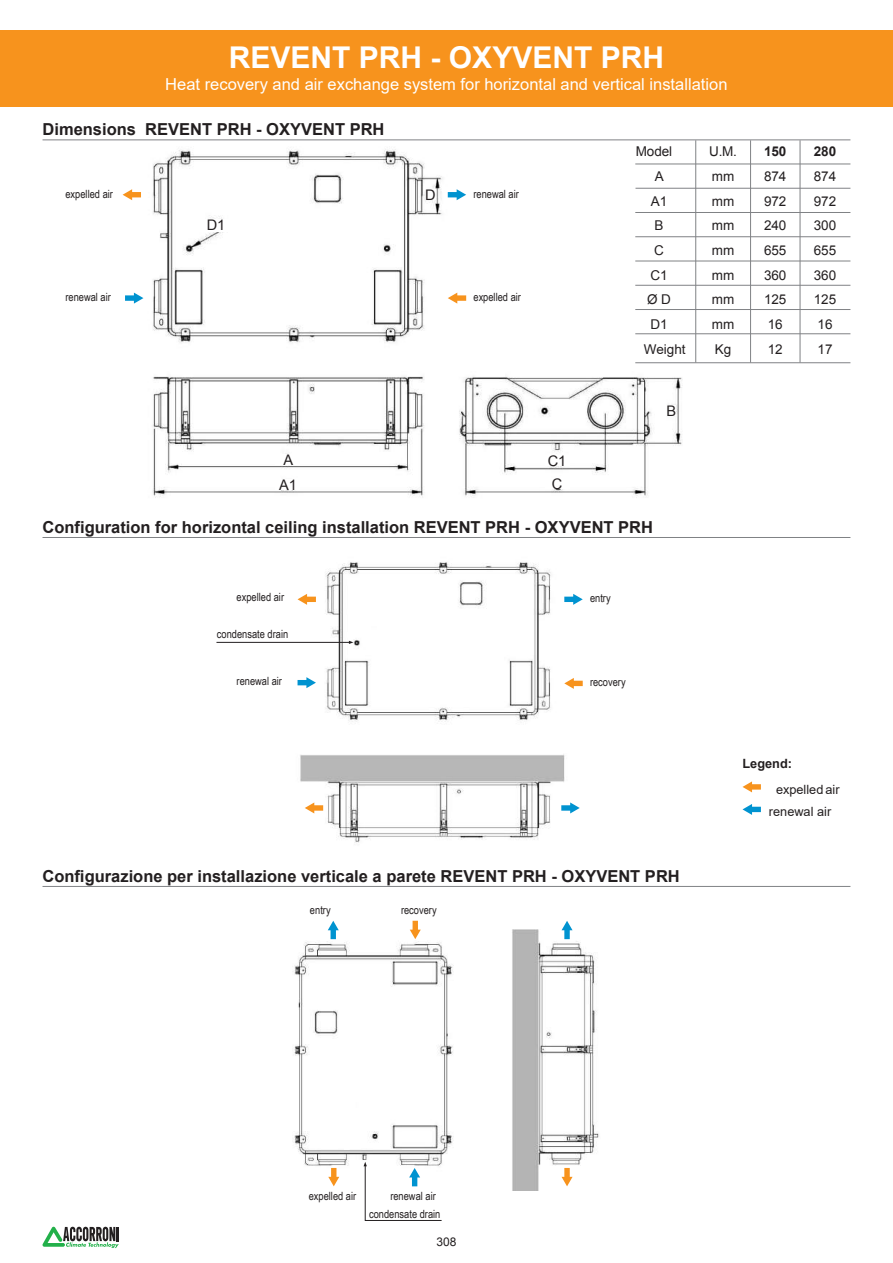
<style>
.page{position:relative;width:893px;height:1263px;background:#fff}
.page>*{position:absolute;margin:0;border:0;box-sizing:border-box;transform-origin:0 0}
.t1{font:700 30px "Arial";color:#fff}
.t2{font:700 16.5px "Arial";color:#231f20}
.t3{font:16.5px "Arial";color:#fff}
.t4{font:14.55px "Arial";color:#231f20}
.t5{font:13.5px/24.8px "Arial";color:#231f20}
.t6{font:700 13.5px "Arial";letter-spacing:-.005em;color:#231f20}
.t7{font:12.75px/22.5px "Arial";color:#231f20}
.t8{font:700 12.75px "Arial";color:#231f20}
.t9{font:12px "Arial";color:#231f20}
.t10{font:11.4px "Arial Narrow";color:#231f20}
</style>
<div class="page">
<svg style="left:42px;top:1227px;width:77px;height:21px"></svg>
<div style="left:0;top:30px;width:893px;height:76px;background:#f7931d"></div>
<hr style="left:43px;top:139px;width:807px;height:1px;background:#808285">
<hr style="left:43px;top:886px;width:807px;height:1px;background:#808285">
<img style="left:143px;top:149px;width:540px;height:349px">
<div style="left:276px;top:480px;width:24px;height:10px;background:#fff"></div>
<div style="left:545px;top:478px;width:24px;height:11px;background:#fff"></div>
<div style="left:666px;top:405px;width:10px;height:10px;background:#fff"></div>
<div style="left:204px;top:219px;width:24px;height:13px;background:#fff"></div>
<div style="left:276px;top:454px;width:24px;height:11px;background:#fff"></div>
<div style="left:545px;top:455px;width:24px;height:11px;background:#fff"></div>
<div style="left:425px;top:190px;width:11px;height:10px;background:#fff"></div>
<hr style="left:635px;top:362px;width:215px;height:1px;background:#808285">
<hr style="left:635px;top:188px;width:215px;height:1px;background:#808285">
<hr style="left:635px;top:164px;width:215px;height:1px;background:#808285">
<hr style="left:635px;top:212px;width:215px;height:1px;background:#808285">
<hr style="left:635px;top:285px;width:215px;height:1px;background:#808285">
<hr style="left:635px;top:333px;width:215px;height:1px;background:#808285">
<hr style="left:635px;top:309px;width:215px;height:1px;background:#808285">
<hr style="left:635px;top:236px;width:215px;height:1px;background:#808285">
<hr style="left:635px;top:261px;width:215px;height:1px;background:#808285">
<hr style="left:695px;top:140px;width:1px;height:222px;background:#808285">
<hr style="left:750px;top:140px;width:1px;height:222px;background:#808285">
<hr style="left:800px;top:140px;width:1px;height:222px;background:#808285">
<img style="left:294px;top:929px;width:305px;height:261px">
<svg style="left:125px;top:293px;width:18px;height:11px"></svg>
<svg style="left:328px;top:921px;width:11px;height:18px"></svg>
<svg style="left:561px;top:921px;width:12px;height:18px"></svg>
<svg style="left:448px;top:189px;width:18px;height:11px"></svg>
<svg style="left:123px;top:189px;width:18px;height:11px"></svg>
<svg style="left:410px;top:921px;width:11px;height:18px"></svg>
<svg style="left:561px;top:1168px;width:12px;height:18px"></svg>
<svg style="left:364px;top:1162px;width:78px;height:59px"></svg>
<svg style="left:328px;top:1168px;width:11px;height:18px"></svg>
<svg style="left:448px;top:293px;width:18px;height:11px"></svg>
<hr style="left:43px;top:537px;width:807px;height:1px;background:#808285">
<img style="left:290px;top:562px;width:281px;height:281px">
<hr style="left:216px;top:642px;width:134px;height:1px;background:#231f20">
<svg style="left:298px;top:677px;width:18px;height:11px"></svg>
<svg style="left:561px;top:802px;width:19px;height:11px"></svg>
<svg style="left:564px;top:594px;width:19px;height:11px"></svg>
<svg style="left:564px;top:678px;width:19px;height:11px"></svg>
<svg style="left:305px;top:802px;width:18px;height:11px"></svg>
<svg style="left:742px;top:781px;width:19px;height:11px"></svg>
<svg style="left:742px;top:804px;width:19px;height:11px"></svg>
<svg style="left:298px;top:594px;width:18px;height:11px"></svg>
<h1 class="t1" style="left:229px;top:37px;width:437px">REVENT PRH - OXYVENT PRH</h1>
<p class="t3" style="left:165px;top:73px;width:564px">Heat recovery and air exchange system for horizontal and vertical installation</p>
<p class="t2" style="left:43px;top:119px;width:343px">Dimensions REVENT PRH - OXYVENT PRH</p>
<p class="t10" style="left:65px;top:185px;width:49px">expelled air</p>
<p class="t4" style="left:425px;top:186px;width:12px">D</p>
<p class="t4" style="left:207px;top:215px;width:20px">D1</p>
<p class="t10" style="left:473px;top:185px;width:47px">renewal air</p>
<p class="t10" style="left:65px;top:288px;width:47px">renewal air</p>
<p class="t10" style="left:473px;top:288px;width:49px">expelled air</p>
<p class="t4" style="left:283px;top:450px;width:11px">A</p>
<p class="t4" style="left:548px;top:451px;width:20px">C1</p>
<p class="t4" style="left:279px;top:476px;width:19px">A1</p>
<p class="t4" style="left:552px;top:474px;width:12px">C</p>
<p class="t5" style="left:636px;top:139px;width:38px">Model</p>
<p class="t5" style="left:655px;top:164px;width:11px">A</p>
<p class="t5" style="left:651px;top:189px;width:18px">A1</p>
<p class="t5" style="left:654px;top:213px;width:11px">B</p>
<p class="t5" style="left:654px;top:238px;width:11px">C</p>
<p class="t5" style="left:650px;top:263px;width:19px">C1</p>
<p class="t5" style="left:647px;top:287px;width:26px">Ø D</p>
<p class="t5" style="left:650px;top:312px;width:19px">D1</p>
<p class="t5" style="left:644px;top:336px;width:44px">Weight</p>
<p class="t4" style="left:666px;top:401px;width:11px">B</p>
<p class="t2" style="left:43px;top:515px;width:612px">Configuration for horizontal ceiling installation REVENT PRH - OXYVENT PRH</p>
<p class="t10" style="left:237px;top:588px;width:49px">expelled air</p>
<p class="t10" style="left:217px;top:625px;width:73px">condensate drain</p>
<p class="t10" style="left:590px;top:590px;width:22px">entry</p>
<p class="t10" style="left:237px;top:673px;width:47px">renewal air</p>
<p class="t10" style="left:590px;top:674px;width:37px">recovery</p>
<p class="t5" style="left:709px;top:139px;width:29px">U.M. mm mm mm mm mm mm mm<br>Kg</p>
<p class="t6" style="left:764px;top:143px;width:24px">150</p>
<p class="t5" style="left:764px;top:164px;width:24px">874<br>972<br>240<br>655<br>360<br>125<br>16<br>12</p>
<p class="t6" style="left:814px;top:143px;width:24px">280</p>
<p class="t5" style="left:814px;top:164px;width:24px">874<br>972<br>300<br>655<br>360<br>125<br>16<br>17</p>
<p class="t2" style="left:43px;top:865px;width:639px">Configurazione per installazione verticale a parete REVENT PRH - OXYVENT PRH</p>
<p class="t10" style="left:310px;top:902px;width:22px">entry</p>
<p class="t10" style="left:401px;top:902px;width:37px">recovery</p>
<p class="t8" style="left:742px;top:755px;width:51px">Legend:</p>
<p class="t7" style="left:769px;top:778px;width:72px;text-indent:7px">expelled air renewal air</p>
<p class="t10" style="left:309px;top:1187px;width:49px">expelled air</p>
<p class="t10" style="left:390px;top:1187px;width:47px">renewal air</p>
<p class="t10" style="left:369px;top:1205px;width:73px">condensate drain</p>
<p class="t9" style="left:436px;top:1234px;width:22px">308</p>
</div>
